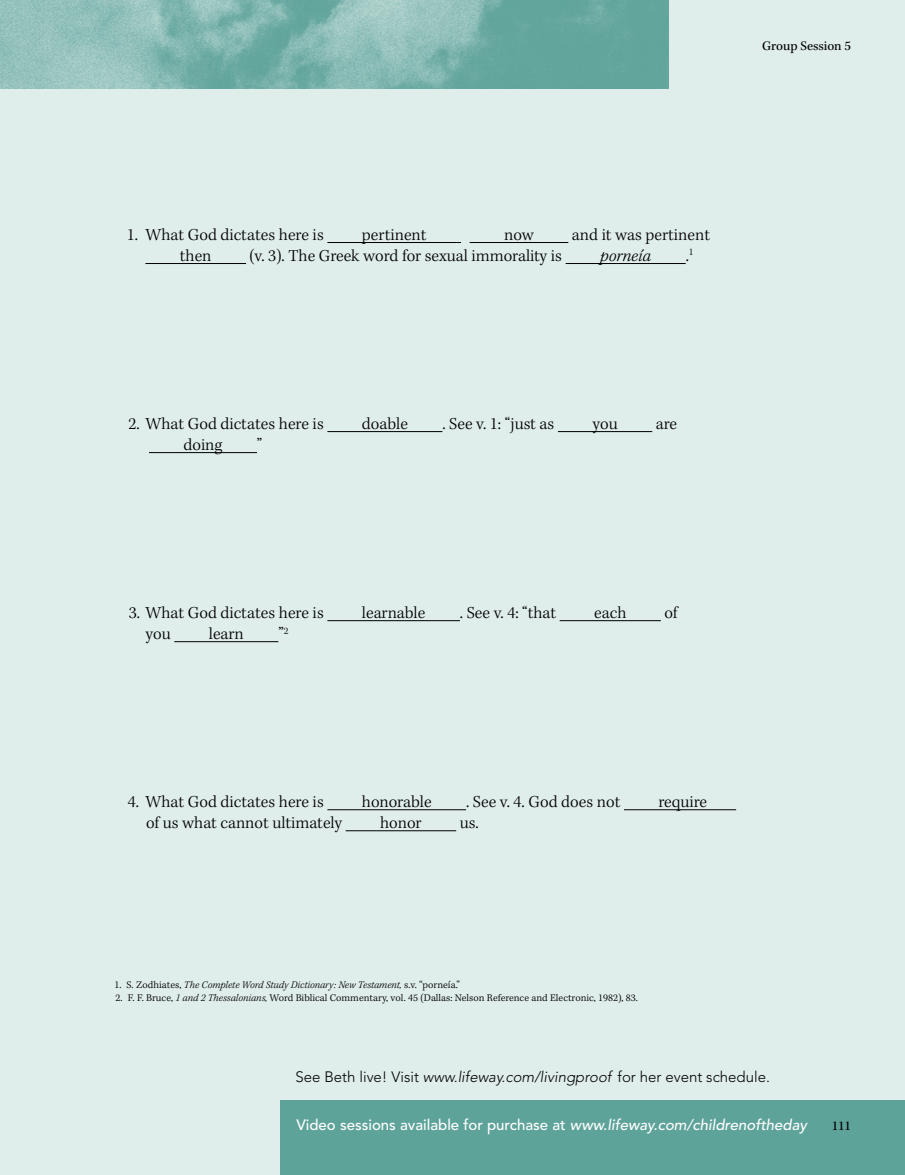
<style>
.page{position:relative;width:905px;height:1175px;background:#fff}
.page>*{position:absolute;margin:0;border:0;box-sizing:border-box;transform-origin:0 0}
.t1{font:300 17.25px "Kepler Std";color:#000}
.t2{font:italic 300 17.25px "Kepler Std";color:#000}
.t3{font:500 15px "Avenir LT Std";color:#fff}
.t4{font:300 15px "Avenir LT Std";color:#000}
.t5{font:13.5px "Kepler Std";color:#000}
.t6{font:10.5px "Kepler Std Light Capt";color:#000}
.t7{font:italic 300 10.5px "Kepler Std";color:#000}
.s1{font-family:"Kepler Std Light Capt";font-weight:400;font-style:normal}
.s2{font-family:"Kepler Std";font-weight:300;font-style:italic}
.s3{font-style:italic}
</style>
<div class="page">
<div style="left:0;top:0;width:904px;height:1174px;background:#dfedeb"></div>
<img style="left:0;top:0;width:669px;height:88px">
<div style="left:280px;top:1100px;width:624px;height:74px;background:#5ea39a"></div>
<hr style="left:327px;top:242px;width:134px;height:1px;background:#000">
<hr style="left:469px;top:242px;width:99px;height:1px;background:#000">
<hr style="left:145px;top:263px;width:101px;height:1px;background:#000">
<hr style="left:565px;top:263px;width:120px;height:1px;background:#000">
<hr style="left:327px;top:431px;width:115px;height:1px;background:#000">
<hr style="left:558px;top:431px;width:94px;height:1px;background:#000">
<hr style="left:149px;top:452px;width:108px;height:1px;background:#000">
<hr style="left:327px;top:620px;width:133px;height:1px;background:#000">
<hr style="left:559px;top:620px;width:102px;height:1px;background:#000">
<hr style="left:174px;top:641px;width:104px;height:1px;background:#000">
<hr style="left:327px;top:809px;width:139px;height:1px;background:#000">
<hr style="left:624px;top:809px;width:112px;height:1px;background:#000">
<hr style="left:345px;top:830px;width:111px;height:1px;background:#000">
<p class="t5" style="left:762px;top:38px;width:90px">Group Session 5</p>
<p class="t1" style="left:127px;top:225px;width:198px">1. What God dictates here is</p>
<p class="t1" style="left:362px;top:225px;width:66px">pertinent</p>
<p class="t1" style="left:504px;top:225px;width:31px">now</p>
<p class="t1" style="left:572px;top:225px;width:140px">and it was pertinent</p>
<p class="t1" style="left:180px;top:246px;width:33px">then</p>
<p class="t1" style="left:250px;top:246px;width:314px">(v. 3). The Greek word for sexual immorality is</p>
<p class="t2" style="left:600px;top:246px;width:53px">porneía</p>
<p class="t1" style="left:685px;top:246px;width:9px">.<sup>1</sup></p>
<p class="t1" style="left:128px;top:414px;width:197px">2. What God dictates here is</p>
<p class="t1" style="left:362px;top:414px;width:47px">doable</p>
<p class="t1" style="left:442px;top:414px;width:113px">. See v. 1: “just as</p>
<p class="t1" style="left:592px;top:414px;width:27px">you</p>
<p class="t1" style="left:656px;top:414px;width:23px">are</p>
<p class="t1" style="left:183px;top:435px;width:40px">doing</p>
<p class="t1" style="left:257px;top:435px;width:7px">”</p>
<p class="t1" style="left:129px;top:603px;width:196px">3. What God dictates here is</p>
<p class="t1" style="left:362px;top:603px;width:65px">learnable</p>
<p class="t1" style="left:460px;top:603px;width:98px">. See v. 4: “that</p>
<p class="t1" style="left:594px;top:603px;width:34px">each</p>
<p class="t1" style="left:664px;top:603px;width:14px">of</p>
<p class="t1" style="left:145px;top:624px;width:27px">you</p>
<p class="t1" style="left:209px;top:624px;width:37px">learn</p>
<p class="t1" style="left:278px;top:624px;width:12px">”<sup>2</sup></p>
<p class="t1" style="left:128px;top:792px;width:197px">4. What God dictates here is</p>
<p class="t1" style="left:362px;top:792px;width:71px">honorable</p>
<p class="t1" style="left:466px;top:792px;width:156px">. See v. 4. God does not</p>
<p class="t1" style="left:658px;top:792px;width:50px">require</p>
<p class="t1" style="left:146px;top:813px;width:197px">of us what cannot ultimately</p>
<p class="t1" style="left:380px;top:813px;width:43px">honor</p>
<p class="t1" style="left:460px;top:813px;width:21px">us.</p>
<p class="t7" style="left:115px;top:978px;width:347px"><span class="s1">1. S. Zodhiates,</span> The Complete Word Study Dictionary: New Testament, <span class="s1">s.v. “porneía.”</span></p>
<p class="t6" style="left:115px;top:991px;width:524px">2. F. F. Bruce, <span class="s2">1 and 2 Thessalonians,</span> Word Biblical Commentary, vol. 45 (Dallas: Nelson Reference and Electronic, 1982), 83.</p>
<p class="t4" style="left:295px;top:1068px;width:476px">See Beth live! Visit <span class="s3">www.lifeway.com/livingproof</span> for her event schedule.</p>
<p class="t3" style="left:296px;top:1116px;width:512px">Video sessions available for purchase at <span class="s3">www.lifeway.com/childrenoftheday</span></p>
<p class="t5" style="left:831px;top:1118px;width:21px">111</p>
</div>
